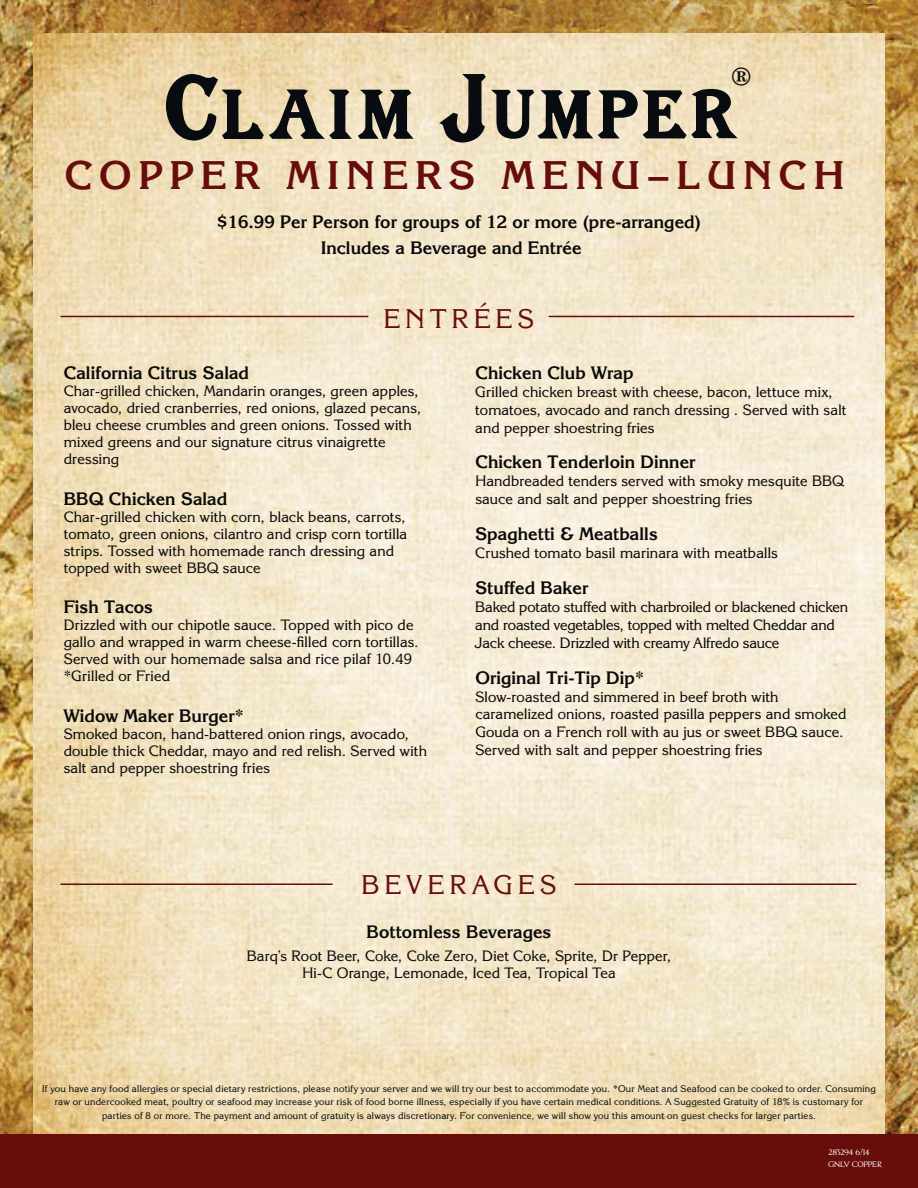
<style>
.page{position:relative;width:918px;height:1188px;background:#fff}
.page>*{position:absolute;margin:0;border:0;box-sizing:border-box;transform-origin:0 0}
.t1{font:700 39.9px "Korinna IT Cby BT";letter-spacing:.185em;color:#670e0d}
.t2{font:27px "Korinna IT Cby BT";letter-spacing:.205em;color:#670e0d}
.t3{font:800 25.5px "Korinna IT Cby BT";color:#080c10}
.t4{font:700 18px/25.8px "Korinna IT Cby BT";letter-spacing:.005em;color:#090908}
.t5{font:15px/17px "Korinna IT Cby BT";letter-spacing:.01em;color:#090908}
.t6{font:15px/17.9px "Korinna IT Cby BT";letter-spacing:-.01em;color:#090908}
.t7{font:9.75px/13.5px "Korinna IT Cby BT";letter-spacing:.025em;color:#080c10;text-align:center}
.t8{font:9px/12px "LHF Essendine";letter-spacing:-.01em;color:#fff}
</style>
<div class="page">
<img style="left:0;top:0;width:145px;height:1134px">
<img style="left:145px;top:0;width:773px;height:1134px">
<img style="left:34px;top:33px;width:850px;height:1101px">
<div style="left:0;top:1134px;width:918px;height:54px;background:#670e0d"></div>
<svg style="left:166px;top:74px;width:186px;height:67px;background:#a1957c"></svg>
<svg style="left:358px;top:90px;width:56px;height:49px;background:#666257"></svg>
<svg style="left:439px;top:74px;width:299px;height:69px;background:#9e9683"></svg>
<hr style="left:549px;top:316px;width:305px;height:1px;background:#670e0d">
<hr style="left:60px;top:316px;width:308px;height:1px;background:#670e0d">
<hr style="left:60px;top:883px;width:273px;height:2px;background:#670e0d">
<hr style="left:575px;top:883px;width:281px;height:2px;background:#670e0d">
<h3 class="t3" style="left:731px;top:60px;width:22px">®</h3>
<h1 class="t1" style="left:65px;top:160px;width:781px">COPPER MINERS MENU–LUNCH</h1>
<p class="t4" style="left:321px;top:211px;width:381px;text-indent:-104px">$16.99 Per Person for groups of 12 or more (pre-arranged)<br>Includes a Beverage and Entrée</p>
<h2 class="t2" style="left:384px;top:308px;width:152px">ENTRÉES</h2>
<p class="t4" style="left:64px;top:362px;width:187px">California Citrus Salad</p>
<p class="t5" style="left:64px;top:384px;width:359px">Char-grilled chicken, Mandarin oranges, green apples, avocado, dried cranberries, red onions, glazed pecans, bleu cheese crumbles and green onions. Tossed with mixed greens and our signature citrus vinaigrette dressing</p>
<p class="t4" style="left:64px;top:487px;width:165px">BBQ Chicken Salad</p>
<p class="t5" style="left:64px;top:510px;width:345px">Char-grilled chicken with corn, black beans, carrots, tomato, green onions, cilantro and crisp corn tortilla strips. Tossed with homemade ranch dressing and topped with sweet BBQ sauce</p>
<p class="t4" style="left:64px;top:596px;width:91px">Fish Tacos</p>
<p class="t5" style="left:64px;top:618px;width:356px">Drizzled with our chipotle sauce. Topped with pico de gallo and wrapped in warm cheese-filled corn tortillas.<br>Served with our homemade salsa and rice pilaf 10.49 *Grilled or Fried</p>
<p class="t4" style="left:64px;top:705px;width:182px">Widow Maker Burger*</p>
<p class="t5" style="left:64px;top:727px;width:365px">Smoked bacon, hand-battered onion rings, avocado, double thick Cheddar, mayo and red relish. Served with salt and pepper shoestring fries</p>
<p class="t4" style="left:475px;top:362px;width:160px">Chicken Club Wrap</p>
<p class="t5" style="left:475px;top:384px;width:372px;line-height:17.9px">Grilled chicken breast with cheese, bacon, lettuce mix, tomatoes, avocado and ranch dressing . Served with salt and pepper shoestring fries</p>
<p class="t4" style="left:475px;top:451px;width:222px">Chicken Tenderloin Dinner</p>
<p class="t5" style="left:475px;top:474px;width:370px;line-height:17.9px">Handbreaded tenders served with smoky mesquite BBQ sauce and salt and pepper shoestring fries</p>
<p class="t4" style="left:475px;top:523px;width:184px">Spaghetti &amp; Meatballs</p>
<p class="t5" style="left:475px;top:546px;width:304px">Crushed tomato basil marinara with meatballs</p>
<p class="t4" style="left:475px;top:577px;width:115px">Stuffed Baker</p>
<p class="t6" style="left:475px;top:599px;width:374px">Baked potato stuffed with charbroiled or blackened chicken and roasted vegetables, topped with melted Cheddar and<br>Jack cheese. Drizzled with creamy Alfredo sauce</p>
<p class="t4" style="left:475px;top:666px;width:170px">Original Tri-Tip Dip*</p>
<p class="t5" style="left:475px;top:689px;width:373px;line-height:18px">Slow-roasted and simmered in beef broth with caramelized onions, roasted pasilla peppers and smoked Gouda on a French roll with au jus or sweet BBQ sauce.<br>Served with salt and pepper shoestring fries</p>
<h2 class="t2" style="left:362px;top:874px;width:196px">BEVERAGES</h2>
<p class="t4" style="left:366px;top:921px;width:187px">Bottomless Beverages</p>
<p class="t5" style="left:247px;top:949px;width:426px;line-height:16.5px;text-align:center">Barq’s Root Beer, Coke, Coke Zero, Diet Coke, Sprite, Dr Pepper,<br>Hi-C Orange, Lemonade, Iced Tea, Tropical Tea</p>
<p class="t7" style="left:42px;top:1083px;width:835px">If you have any food allergies or special dietary restrictions, please notify your server and we will try our best to accommodate you. *Our Meat and Seafood can be cooked to order. Consuming raw or undercooked meat, poultry or seafood may increase your risk of food borne illness, especially if you have certain medical conditions. A Suggested Gratuity of 18% is customary for parties of 8 or more. The payment and amount of gratuity is always discretionary. For convenience, we will show you this amount on guest checks for larger parties.</p>
<p class="t8" style="left:828px;top:1146px;width:55px">283294 6/14<br>GNLV COPPER</p>
</div>
